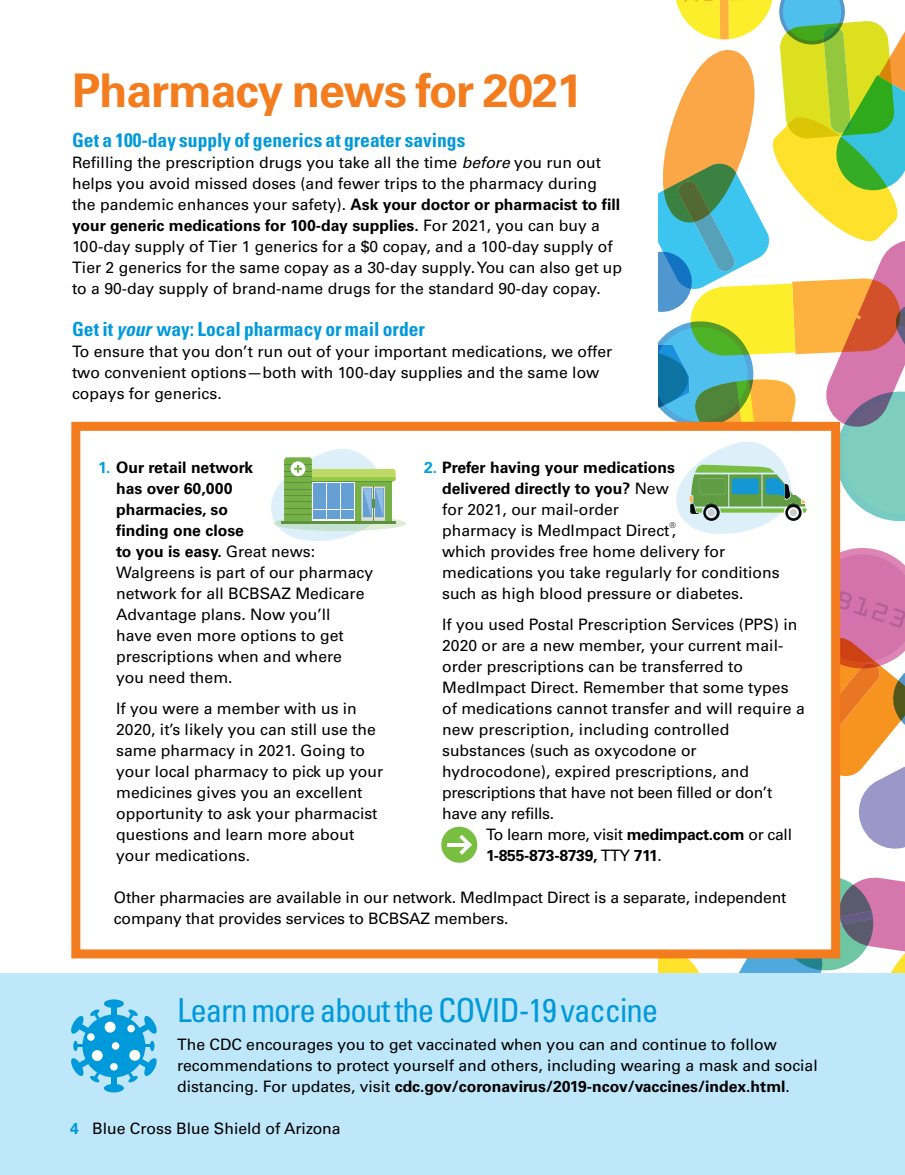
<style>
.page{position:relative;width:905px;height:1175px;background:#fff}
.page>*{position:absolute;margin:0;border:0;box-sizing:border-box;transform-origin:0 0}
.t1{font:700 46.5px "Univers LT Std";letter-spacing:-.025em;color:#f37d1e}
.t2{font:condensed 33px "Univers LT Std";letter-spacing:-.035em;color:#0099da}
.t3{font:700 condensed 19.5px "Univers LT Std";color:#0099da}
.t4{font:15.75px/21px "Univers LT Std";color:#000}
.t5{font:700 15.75px/21px "Univers LT Std";color:#000}
.t6{font:700 15.75px/21px "Univers LT Std";letter-spacing:-.02em;color:#000}
.t7{font:7.8px "Univers LT Std";color:#000}
.s1{font-style:italic}
.s2{font-weight:700}
.s3{font-weight:700;color:#00a0dd}
.s4{color:#00a0dd}
.s5{font-weight:400}
.s6{font-weight:700;color:#0099da}
</style>
<div class="page">
<div style="left:0;top:973px;width:904px;height:201px;background:#bee7fa"></div>
<div style="left:71px;top:422px;width:769px;height:536px;background:#fff;border:9px solid #f37d1e"></div>
<svg style="left:273px;top:516px;width:133px;height:15px"></svg>
<hr style="left:282px;top:521px;width:114px;height:2px;background:#5c913f">
<svg style="left:271px;top:449px;width:124px;height:92px"></svg>
<div style="left:441px;top:826px;width:36px;height:36px;background:#78be40;border-radius:50%"></div>
<hr style="left:446px;top:843px;width:22px;height:3px;background:#fff">
<svg style="left:459px;top:835px;width:13px;height:19px"></svg>
<svg style="left:658px;top:0;width:246px;height:972px"></svg>
<div style="left:82px;top:1014px;width:63px;height:63px;background:#0099da;border-radius:50%"></div>
<div style="left:104px;top:999px;width:20px;height:9px;background:#0099da;border-radius:50%"></div>
<div style="left:111px;top:1005px;width:6px;height:12px;background:#0099da"></div>
<div style="left:73px;top:1040px;width:5px;height:11px;background:#0099da;border-radius:50%"></div>
<svg style="left:78px;top:1044px;width:4px;height:3px"></svg>
<svg style="left:150px;top:1040px;width:4px;height:11px"></svg>
<svg style="left:145px;top:1044px;width:6px;height:3px"></svg>
<svg style="left:71px;top:1009px;width:29px;height:25px"></svg>
<svg style="left:71px;top:1057px;width:29px;height:25px"></svg>
<div style="left:104px;top:1083px;width:20px;height:9px;background:#0099da;border-radius:50%"></div>
<div style="left:111px;top:1074px;width:6px;height:12px;background:#0099da"></div>
<svg style="left:128px;top:1057px;width:29px;height:25px"></svg>
<svg style="left:128px;top:1009px;width:29px;height:25px"></svg>
<div style="left:105px;top:1021px;width:11px;height:11px;background:#fff;border-radius:50%"></div>
<div style="left:127px;top:1024px;width:8px;height:8px;background:#fff;border-radius:50%"></div>
<div style="left:110px;top:1063px;width:8px;height:7px;background:#fff;border-radius:50%"></div>
<div style="left:112px;top:1042px;width:7px;height:7px;background:#fff;border-radius:50%"></div>
<div style="left:87px;top:1033px;width:8px;height:7px;background:#fff;border-radius:50%"></div>
<div style="left:92px;top:1050px;width:11px;height:11px;background:#fff;border-radius:50%"></div>
<div style="left:129px;top:1049px;width:11px;height:11px;background:#fff;border-radius:50%"></div>
<h3 class="t1" style="left:72px;top:63px;width:512px">Pharmacy news for 2021</h3>
<h4 class="t3" style="left:72px;top:128px;width:395px">Get a 100-day supply of generics at greater savings</h4>
<p class="t4" style="left:72px;top:152px;width:551px">Refilling the prescription drugs you take all the time <span class="s1">before</span> you run out helps you avoid missed doses (and fewer trips to the pharmacy during the pandemic enhances your safety). <span class="s2">Ask your doctor or pharmacist to fill your generic medications for 100-day supplies.</span> For 2021, you can buy a 100-day supply of Tier 1 generics for a $0 copay, and a 100-day supply of Tier 2 generics for the same copay as a 30-day supply. You can also get up to a 90-day supply of brand-name drugs for the standard 90-day copay.</p>
<h4 class="t3" style="left:72px;top:317px;width:354px">Get it <span class="s1">your</span> way: Local pharmacy or mail order</h4>
<p class="t4" style="left:72px;top:341px;width:541px">To ensure that you don’t run out of your important medications, we offer two convenient options—both with 100-day supplies and the same low copays for generics.</p>
<p class="t4" style="left:116px;top:457px;width:258px;text-indent:-18px"><span class="s3">1.</span> <span class="s2">Our retail network<br>has over 60,000<br>pharmacies, so<br>finding one close<br>to you is easy.</span> Great news:<br>Walgreens is part of our pharmacy network for all BCBSAZ Medicare<br>Advantage plans. Now you’ll<br>have even more options to get prescriptions when and where you need them.</p>
<p class="t4" style="left:116px;top:698px;width:269px">If you were a member with us in<br>2020, it’s likely you can still use the same pharmacy in 2021. Going to your local pharmacy to pick up your medicines gives you an excellent opportunity to ask your pharmacist questions and learn more about your medications.</p>
<p class="t5" style="left:442px;top:457px;width:235px;text-indent:-18px"><span class="s4">2.</span> Prefer having your medications delivered directly to you? <span class="s5">New for 2021, our mail-order pharmacy is MedImpact Direct,</span></p>
<p class="t7" style="left:669px;top:520px;width:8px">®</p>
<p class="t4" style="left:442px;top:541px;width:339px">which provides free home delivery for medications you take regularly for conditions such as high blood pressure or diabetes.</p>
<p class="t4" style="left:442px;top:614px;width:364px">If you used Postal Prescription Services (PPS) in 2020 or are a new member, your current mail&shy;order prescriptions can be transferred to MedImpact Direct. Remember that some types of medications cannot transfer and will require a new prescription, including controlled substances (such as oxycodone or hydrocodone), expired prescriptions, and prescriptions that have not been filled or don’t have any refills.</p>
<p class="t6" style="left:486px;top:824px;width:307px"><span class="s5">To learn more, visit</span> medimpact.com <span class="s5">or call<br></span>1-855-873-8739, <span class="s5">TTY</span> 711<span class="s5">.</span></p>
<p class="t4" style="left:114px;top:887px;width:674px">Other pharmacies are available in our network. MedImpact Direct is a separate, independent company that provides services to BCBSAZ members.</p>
<h3 class="t2" style="left:177px;top:989px;width:482px">Learn more about the COVID-19 vaccine</h3>
<p class="t4" style="left:177px;top:1034px;width:642px">The CDC encourages you to get vaccinated when you can and continue to follow recommendations to protect yourself and others, including wearing a mask and social distancing. For updates, visit <span class="s2">cdc.gov/coronavirus/2019-ncov/vaccines/index.html</span>.</p>
<p class="t4" style="left:70px;top:1118px;width:272px"><span class="s6">4</span> Blue Cross Blue Shield of Arizona</p>
</div>
